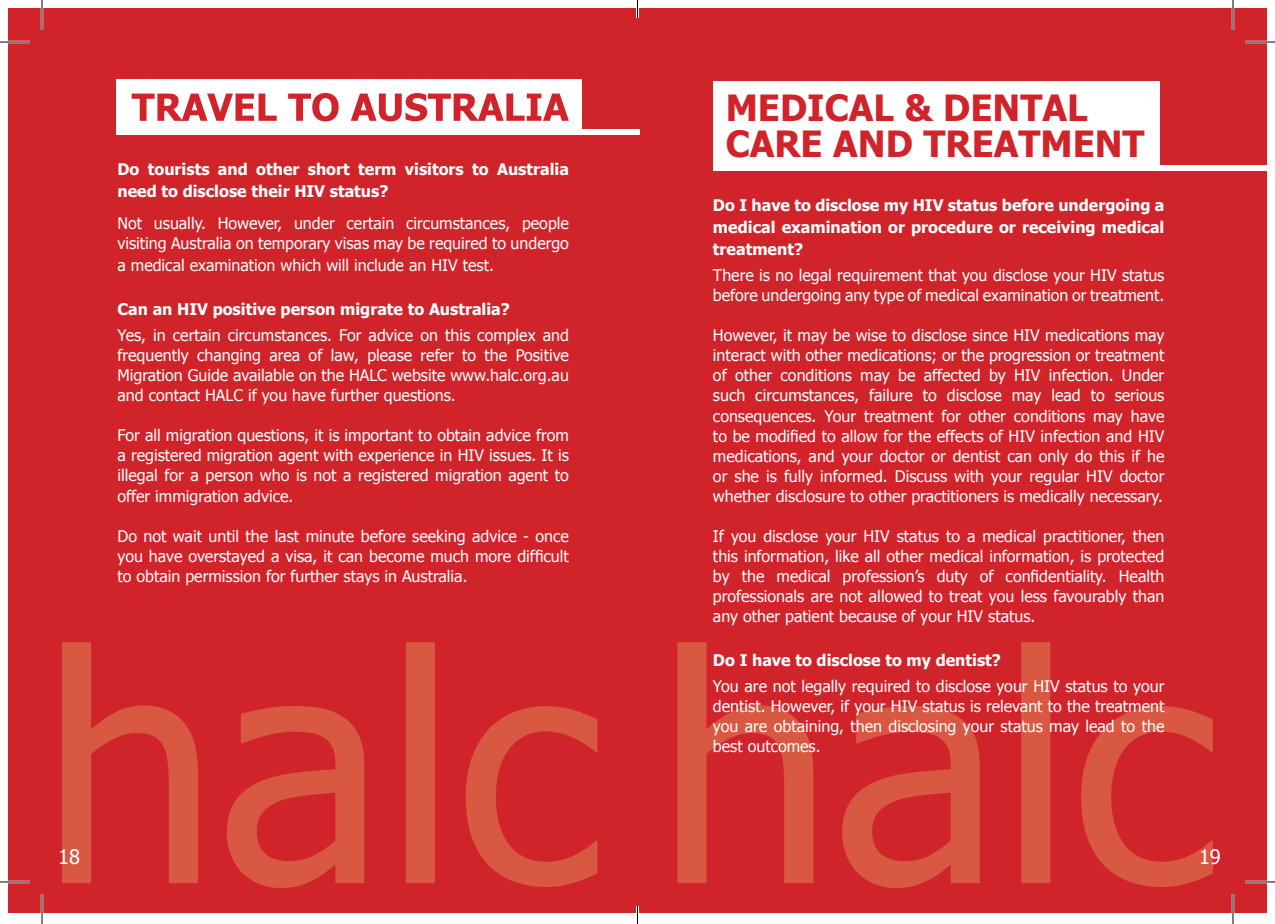
<style>
.page{position:relative;width:1275px;height:924px;background:#fff}
.page>*{position:absolute;margin:0;border:0;box-sizing:border-box;transform-origin:0 0}
.t1{font:700 36px/36px "Tahoma";color:#d1232a}
.t2{font:20px "Tahoma";color:#fff}
.t3{font:16px/20px "Tahoma";color:#fff;text-align:justify}
.t4{font:700 16px/22px "Tahoma";color:#fff;text-align:justify}
</style>
<div class="page">
<div style="left:607px;top:8px;width:660px;height:903px;background:#d1232a"></div>
<div style="left:8px;top:8px;width:631px;height:903px;background:#d1232a"></div>
<svg style="left:62px;top:642px;width:535px;height:245px"></svg>
<svg style="left:677px;top:642px;width:535px;height:245px"></svg>
<div style="left:713px;top:81px;width:446px;height:89px;background:#fff"></div>
<div style="left:1074px;top:165px;width:193px;height:5px;background:#fff"></div>
<div style="left:116px;top:79px;width:466px;height:55px;background:#fff"></div>
<svg style="left:132px;top:93px;width:437px;height:28px"></svg>
<div style="left:522px;top:129px;width:117px;height:5px;background:#fff"></div>
<hr style="left:0;top:41px;width:30px;height:2px;background:#fff">
<hr style="left:1245px;top:41px;width:30px;height:2px;background:#fff">
<hr style="left:0;top:880px;width:30px;height:2px;background:#fff">
<hr style="left:1245px;top:880px;width:30px;height:2px;background:#fff">
<hr style="left:41px;top:0;width:2px;height:30px;background:#fff">
<hr style="left:41px;top:893px;width:2px;height:30px;background:#fff">
<hr style="left:1231px;top:0;width:3px;height:30px;background:#fff">
<hr style="left:1231px;top:893px;width:3px;height:30px;background:#fff">
<hr style="left:0;top:42px;width:30px;height:1px;background:#000">
<hr style="left:1245px;top:42px;width:30px;height:1px;background:#000">
<hr style="left:0;top:881px;width:30px;height:1px;background:#000">
<hr style="left:1245px;top:881px;width:30px;height:1px;background:#000">
<hr style="left:42px;top:0;width:1px;height:30px;background:#000">
<hr style="left:42px;top:893px;width:1px;height:30px;background:#000">
<hr style="left:1232px;top:0;width:1px;height:30px;background:#000">
<hr style="left:1232px;top:893px;width:1px;height:30px;background:#000">
<hr style="left:636px;top:0;width:3px;height:18px;background:#fff">
<hr style="left:636px;top:905px;width:3px;height:18px;background:#fff">
<svg style="left:637px;top:0;width:1px;height:18px"></svg>
<svg style="left:637px;top:905px;width:1px;height:18px"></svg>
<p class="t4" style="left:117px;top:157px;width:453px">Do tourists and other short term visitors to Australia need to disclose their HIV status?</p>
<p class="t3" style="left:117px;top:212px;width:453px">Not usually. However, under certain circumstances, people visiting Australia on temporary visas may be required to undergo</p>
<p class="t3" style="left:117px;top:254px;width:378px">a medical examination which will include an HIV test.</p>
<p class="t4" style="left:117px;top:297px;width:394px">Can an HIV positive person migrate to Australia?</p>
<p class="t3" style="left:117px;top:324px;width:453px">Yes, in certain circumstances. For advice on this complex and frequently changing area of law, please refer to the Positive Migration Guide available on the HALC website www.halc.org.au and contact HALC if you have further questions.</p>
<p class="t3" style="left:117px;top:424px;width:453px">For all migration questions, it is important to obtain advice from a registered migration agent with experience in HIV issues. It is illegal for a person who is not a registered migration agent to offer immigration advice.</p>
<p class="t3" style="left:117px;top:524px;width:453px">Do not wait until the last minute before seeking advice - once you have overstayed a visa, it can become much more difficult to obtain permission for further stays in Australia.</p>
<h1 class="t1" style="left:726px;top:88px;width:420px">MEDICAL &amp; DENTAL<br>CARE AND TREATMENT</h1>
<p class="t4" style="left:713px;top:193px;width:453px">Do I have to disclose my HIV status before undergoing a medical examination or procedure or receiving medical treatment?</p>
<p class="t3" style="left:713px;top:265px;width:453px">There is no legal requirement that you disclose your HIV status before undergoing any type of medical examination or treatment.</p>
<p class="t3" style="left:713px;top:325px;width:453px">However, it may be wise to disclose since HIV medications may interact with other medications; or the progression or treatment of other conditions may be affected by HIV infection. Under such circumstances, failure to disclose may lead to serious consequences. Your treatment for other conditions may have to be modified to allow for the effects of HIV infection and HIV medications, and your doctor or dentist can only do this if he or she is fully informed. Discuss with your regular HIV doctor whether disclosure to other practitioners is medically necessary.</p>
<p class="t3" style="left:713px;top:525px;width:453px">If you disclose your HIV status to a medical practitioner, then this information, like all other medical information, is protected by the medical profession’s duty of confidentiality. Health professionals are not allowed to treat you less favourably than any other patient because of your HIV status.</p>
<p class="t4" style="left:713px;top:647px;width:289px">Do I have to disclose to my dentist?</p>
<p class="t3" style="left:713px;top:675px;width:453px">You are not legally required to disclose your HIV status to your dentist. However, if your HIV status is relevant to the treatment you are obtaining, then disclosing your status may lead to the best outcomes.</p>
<p class="t2" style="left:58px;top:842px;width:23px">18</p>
<p class="t2" style="left:1199px;top:842px;width:23px">19</p>
</div>
